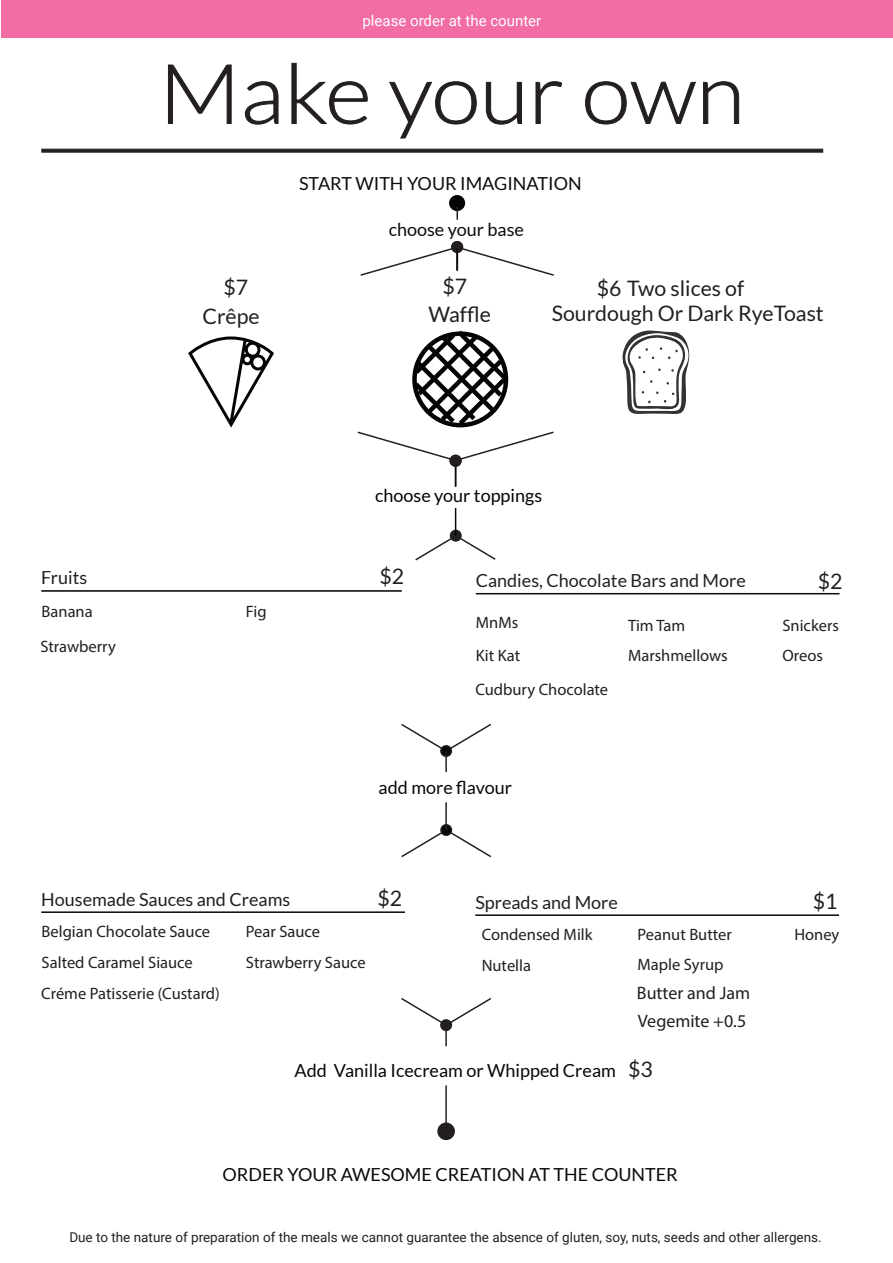
<style>
.page{position:relative;width:893px;height:1263px;background:#fff}
.page>*{position:absolute;margin:0;border:0;box-sizing:border-box;transform-origin:0 0}
.t1{font:300 82.65px "Lato";color:#231f20;scale:1.09 1}
.t2{font:21.3px/25.5px "Lato";color:#231f20}
.t3{font:18px "Lato";color:#231f20}
.t4{font:18px "Lato";color:#0f0d0a}
.t5{font:18px "Lato";color:#0b0907}
.t6{font:18px "Lato";color:#070705}
.t7{font:18px/28.2px "Myriad Pro";color:#231f20}
.t8{font:18px "Lato";color:#040503}
.t9{font:18px "Lato";color:#0a0907}
.t10{font:16.5px/30.2px "Myriad Pro";color:#231f20}
.t11{font:15px "Roboto";color:#fff}
.t12{font:13.5px "Roboto";color:#231f20}
.s1{font-size:21.3px;color:#231f20}
</style>
<div class="page">
<div style="left:42px;top:149px;width:781px;height:3px;background:#231f20;border:1px solid #231f20"></div>
<svg style="left:168px;top:65px;width:64px;height:59px"></svg>
<svg style="left:245px;top:81px;width:33px;height:44px"></svg>
<svg style="left:291px;top:63px;width:77px;height:61px"></svg>
<svg style="left:389px;top:81px;width:88px;height:57px"></svg>
<svg style="left:486px;top:82px;width:36px;height:43px"></svg>
<svg style="left:536px;top:81px;width:26px;height:43px"></svg>
<svg style="left:585px;top:81px;width:111px;height:43px"></svg>
<svg style="left:703px;top:81px;width:36px;height:43px"></svg>
<hr style="left:41px;top:590px;width:361px;height:2px;background:#040503">
<hr style="left:476px;top:593px;width:363px;height:1px;background:#160a0b">
<div style="left:449px;top:195px;width:16px;height:16px;background:#050504;border-radius:50%"></div>
<svg style="left:456px;top:207px;width:2px;height:13px"></svg>
<svg style="left:415px;top:508px;width:81px;height:53px"></svg>
<hr style="left:475px;top:914px;width:364px;height:2px;background:#0d0608">
<hr style="left:41px;top:911px;width:364px;height:2px;background:#050504">
<svg style="left:401px;top:723px;width:90px;height:29px"></svg>
<div style="left:441px;top:746px;width:10px;height:10px;background:#0a0907;border-radius:50%"></div>
<div style="left:440px;top:745px;width:12px;height:12px;border:2px solid #231f20;border-radius:50%"></div>
<hr style="left:445px;top:751px;width:2px;height:21px;background:#231f20">
<svg style="left:401px;top:828px;width:91px;height:30px"></svg>
<div style="left:441px;top:825px;width:10px;height:10px;background:#0a0907;border-radius:50%"></div>
<div style="left:440px;top:824px;width:12px;height:12px;border:2px solid #231f20;border-radius:50%"></div>
<hr style="left:445px;top:802px;width:2px;height:28px;background:#231f20">
<svg style="left:401px;top:998px;width:90px;height:28px"></svg>
<div style="left:441px;top:1020px;width:10px;height:10px;background:#231f20;border-radius:50%"></div>
<div style="left:440px;top:1019px;width:12px;height:12px;border:2px solid #231f20;border-radius:50%"></div>
<hr style="left:445px;top:1025px;width:2px;height:21px;background:#231f20">
<hr style="left:445px;top:1085px;width:2px;height:43px;background:#231f20">
<div style="left:438px;top:1123px;width:16px;height:16px;background:#231f20;border-radius:50%"></div>
<div style="left:437px;top:1122px;width:18px;height:18px;border:2px solid #231f20;border-radius:50%"></div>
<div style="left:2px;top:0;width:891px;height:38px;background:#f16da4"></div>
<svg style="left:360px;top:246px;width:194px;height:30px"></svg>
<div style="left:452px;top:242px;width:10px;height:10px;background:#231f20;border-radius:50%"></div>
<div style="left:451px;top:241px;width:12px;height:12px;border:2px solid #231f20;border-radius:50%"></div>
<hr style="left:456px;top:248px;width:2px;height:23px;background:#100a0a">
<svg style="left:357px;top:330px;width:197px;height:157px"></svg>
<div style="left:450px;top:455px;width:11px;height:11px;background:#231f20;border-radius:50%"></div>
<div style="left:449px;top:455px;width:13px;height:12px;border:2px solid #231f20;border-radius:50%"></div>
<svg style="left:188px;top:336px;width:86px;height:92px"></svg>
<svg style="left:622px;top:331px;width:68px;height:83px"></svg>
<p class="t11" style="left:363px;top:10px;width:180px">please order at the counter</p>
<h1 class="t1" style="left:159px;top:50px;width:539px">Make your own</h1>
<p class="t4" style="left:299px;top:173px;width:284px">START WITH YOUR IMAGINATION</p>
<p class="t4" style="left:389px;top:219px;width:137px">choose your base</p>
<p class="t2" style="left:223px;top:275px;width:26px">$7</p>
<p class="t2" style="left:443px;top:273px;width:26px">$7</p>
<p class="t2" style="left:552px;top:275px;width:274px;text-indent:45px">$6 Two slices of<br>Sourdough Or Dark RyeToast</p>
<p class="t2" style="left:428px;top:301px;width:64px">Waffle</p>
<p class="t2" style="left:202px;top:303px;width:59px">Crêpe</p>
<p class="t3" style="left:41px;top:568px;width:48px">Fruits</p>
<p class="t10" style="left:40px;top:593px;width:77px;line-height:35.1px">Banana<br>Strawberry</p>
<p class="t10" style="left:246px;top:596px;width:22px">Fig</p>
<p class="t8" style="left:375px;top:486px;width:169px">choose your toppings</p>
<p class="t2" style="left:380px;top:564px;width:26px">$2</p>
<p class="t2" style="left:818px;top:568px;width:26px">$2</p>
<p class="t3" style="left:476px;top:570px;width:272px">Candies, Chocolate Bars and More</p>
<p class="t10" style="left:476px;top:607px;width:44px">MnMs</p>
<p class="t10" style="left:628px;top:610px;width:101px">Tim Tam<br>Marshmellows</p>
<p class="t10" style="left:782px;top:610px;width:58px">Snickers<br>Oreos</p>
<p class="t10" style="left:475px;top:674px;width:134px">Cudbury Chocolate</p>
<p class="t10" style="left:476px;top:640px;width:46px">Kit Kat</p>
<p class="t9" style="left:379px;top:778px;width:135px">add more flavour</p>
<p class="t2" style="left:378px;top:885px;width:26px">$2</p>
<p class="t2" style="left:813px;top:888px;width:26px">$1</p>
<p class="t3" style="left:41px;top:889px;width:250px">Housemade Sauces and Creams</p>
<p class="t3" style="left:475px;top:892px;width:144px">Spreads and More</p>
<p class="t10" style="left:42px;top:916px;width:170px;line-height:30.8px">Belgian Chocolate Sauce<br>Salted Caramel Siauce</p>
<p class="t10" style="left:41px;top:978px;width:180px">Créme Patisserie (Custard)</p>
<p class="t10" style="left:246px;top:916px;width:76px">Pear Sauce</p>
<p class="t10" style="left:246px;top:947px;width:121px">Strawberry Sauce</p>
<p class="t10" style="left:482px;top:919px;width:112px">Condensed Milk</p>
<p class="t10" style="left:638px;top:919px;width:96px;line-height:30.6px">Peanut Butter<br>Maple Syrup</p>
<p class="t10" style="left:794px;top:919px;width:47px">Honey</p>
<p class="t10" style="left:482px;top:950px;width:51px">Nutella</p>
<p class="t7" style="left:637px;top:978px;width:115px">Butter and Jam<br>Vegemite +0.5</p>
<p class="t6" style="left:294px;top:1060px;width:360px">Add Vanilla Icecream or Whipped Cream <span class="s1">$3</span></p>
<p class="t5" style="left:222px;top:1164px;width:457px">ORDER YOUR AWESOME CREATION AT THE COUNTER</p>
<p class="t12" style="left:69px;top:1228px;width:754px">Due to the nature of preparation of the meals we cannot guarantee the absence of gluten, soy, nuts, seeds and other allergens.</p>
</div>
